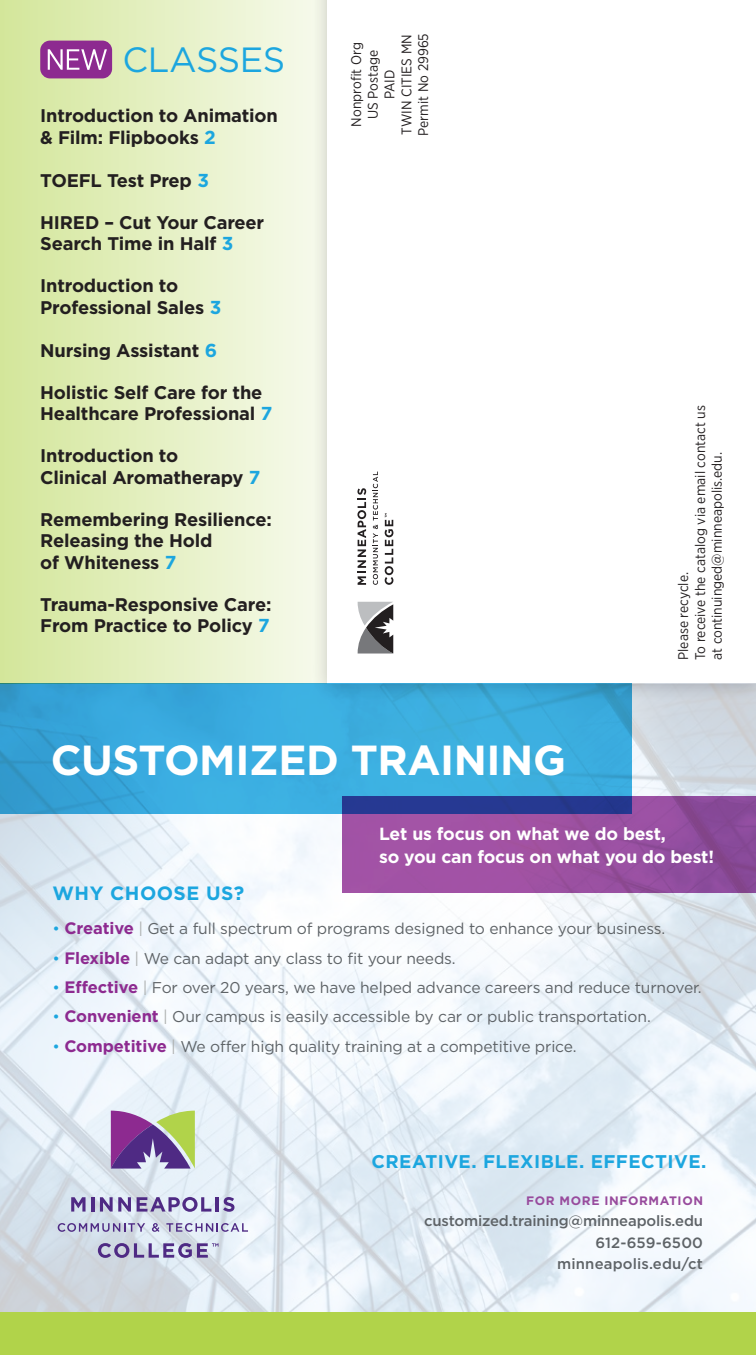
<style>
.page{position:relative;width:756px;height:1355px;background:#fff}
.page>*{position:absolute;margin:0;border:0;box-sizing:border-box;transform-origin:0 0}
.t1{font:700 42px "Gotham";letter-spacing:-.01em;color:#fff}
.t2{font:35px "Gotham";letter-spacing:-.01em;color:#1ca6df}
.t3{font:700 19.25px "Gotham";letter-spacing:.025em;color:#1ca6df}
.t4{font:700 18.38px/21.3px "Gotham";letter-spacing:-.01em;color:#231f20}
.t5{font:700 18.38px "Gotham";letter-spacing:.025em;color:#1ca6df}
.t6{font:700 17.5px/23.8px "Gotham";letter-spacing:-.01em;color:#fff}
.t7{font:15.58px "Gotham";letter-spacing:-.01em;color:#5e6367}
.t8{font:500 14.88px/21.5px "Gotham";letter-spacing:-.01em;color:#5e6367;text-align:right}
.t9{font:14px/16.8px "Gotham Narrow";color:#231f20;text-align:center}
.t10{font:700 12.25px "Gotham";letter-spacing:.05em;color:#984b9d}
.s1{font-size:18.72px;color:#1ca6df}
.s2{color:#1ca6df}
.s3{font-weight:700;font-size:16.45px;color:#8d2a90}
.s4{color:#abaead}
</style>
<div class="page">
<svg style="left:0;top:0;width:310px;height:683px"></svg>
<div style="left:310px;top:0;width:446px;height:702px;background:#231f20;opacity:.2"></div>
<div style="left:327px;top:0;width:429px;height:683px;background:#fff"></div>
<img style="left:0;top:683px;width:756px;height:629px">
<hr style="left:216px;top:1197px;width:3px;height:14px;background:#4f2a84">
<div style="left:0;top:1312px;width:756px;height:42px;background:#b1d34a"></div>
<svg style="left:357px;top:488px;width:9px;height:97px"></svg>
<svg style="left:373px;top:471px;width:5px;height:114px"></svg>
<svg style="left:358px;top:602px;width:35px;height:51px"></svg>
<svg style="left:385px;top:513px;width:8px;height:72px"></svg>
<svg style="left:0;top:683px;width:632px;height:130px;fill:#3baddf"></svg>
<svg style="left:342px;top:796px;width:414px;height:96px;fill:#9b51a2"></svg>
<svg style="left:71px;top:1197px;width:15px;height:14px"></svg>
<hr style="left:91px;top:1197px;width:3px;height:14px;background:#4f2a84">
<svg style="left:100px;top:1197px;width:31px;height:14px"></svg>
<svg style="left:137px;top:1197px;width:74px;height:14px"></svg>
<svg style="left:58px;top:1223px;width:87px;height:8px"></svg>
<svg style="left:152px;top:1223px;width:8px;height:8px"></svg>
<svg style="left:111px;top:1110px;width:84px;height:58px"></svg>
<svg style="left:98px;top:1243px;width:121px;height:14px"></svg>
<svg style="left:223px;top:1197px;width:11px;height:14px"></svg>
<svg style="left:166px;top:1223px;width:82px;height:8px"></svg>
<div style="left:40px;top:41px;width:72px;height:37px;background:#8d2a90;border-radius:10px"></div>
<svg style="left:48px;top:49px;width:59px;height:21px"></svg>
<h2 class="t2" style="left:122px;top:37px;width:164px">CLASSES</h2>
<p class="t4" style="left:40px;top:105px;width:239px">Introduction to Animation &amp; Film: Flipbooks <span class="s1">2</span></p>
<p class="t4" style="left:40px;top:169px;width:170px">TOEFL Test Prep <span class="s1">3</span></p>
<p class="t4" style="left:40px;top:211px;width:225px">HIRED – Cut Your Career<br>Search Time in Half <span class="s1">3</span></p>
<p class="t4" style="left:40px;top:275px;width:183px">Introduction to<br>Professional Sales <span class="s1">3</span></p>
<p class="t4" style="left:40px;top:339px;width:178px">Nursing Assistant <span class="s1">6</span></p>
<p class="t4" style="left:40px;top:381px;width:224px">Holistic Self Care for the</p>
<p class="t4" style="left:40px;top:403px;width:234px">Healthcare Professional <span class="s1">7</span></p>
<p class="t4" style="left:40px;top:445px;width:222px">Introduction to<br>Clinical Aromatherapy <span class="s1">7</span></p>
<p class="t4" style="left:40px;top:509px;width:233px">Remembering Resilience:<br>Releasing the Hold<br>of Whiteness <span class="s1">7</span></p>
<p class="t4" style="left:40px;top:593px;width:233px">Trauma-Responsive Care:<br>From Practice to Policy <span class="s1">7</span></p>
<p class="t9" style="left:347px;top:136px;width:104px;rotate:-90deg">Nonproft Org<br>US Postage<br>PAID<br>TWIN CITIES MN<br>Permit No 29965</p>
<h1 class="t1" style="left:51px;top:732px;width:517px">CUSTOMIZED TRAINING</h1>
<p class="t9" style="left:675px;top:660px;width:256px;text-align:left;rotate:-90deg">Please recycle.<br>To receive the catalog via email contact us at continuinged@minneapolis.edu.</p>
<p class="t6" style="left:379px;top:821px;width:337px">Let us focus on what we do best,<br>so you can focus on what you do best!</p>
<p class="t3" style="left:52px;top:880px;width:193px">WHY CHOOSE US?</p>
<p class="t7" style="left:52px;top:918px;width:614px"><span class="s2">•</span> <span class="s3">Creative</span> <span class="s4">|</span> Get a full spectrum of programs designed to enhance your business.</p>
<p class="t7" style="left:52px;top:948px;width:405px"><span class="s2">•</span> <span class="s3">Flexible</span> <span class="s4">|</span> We can adapt any class to ft your needs.</p>
<p class="t7" style="left:52px;top:977px;width:651px"><span class="s2">•</span> <span class="s3">Efective</span> <span class="s4">|</span> For over 20 years, we have helped advance careers and reduce turnover.</p>
<p class="t7" style="left:52px;top:1006px;width:600px"><span class="s2">•</span> <span class="s3">Convenient</span> <span class="s4">|</span> Our campus is easily accessible by car or public transportation.</p>
<p class="t7" style="left:52px;top:1036px;width:526px"><span class="s2">•</span> <span class="s3">Competitive</span> <span class="s4">|</span> We ofer high quality training at a competitive price.</p>
<p class="t5" style="left:371px;top:1149px;width:337px">CREATIVE. FLEXIBLE. EFFECTIVE.</p>
<p class="t10" style="left:526px;top:1192px;width:178px">FOR MORE INFORMATION</p>
<p class="t8" style="left:424px;top:1209px;width:280px">customized.training@minneapolis.edu<br>612-659-6500<br>minneapolis.edu/ct</p>
</div>
